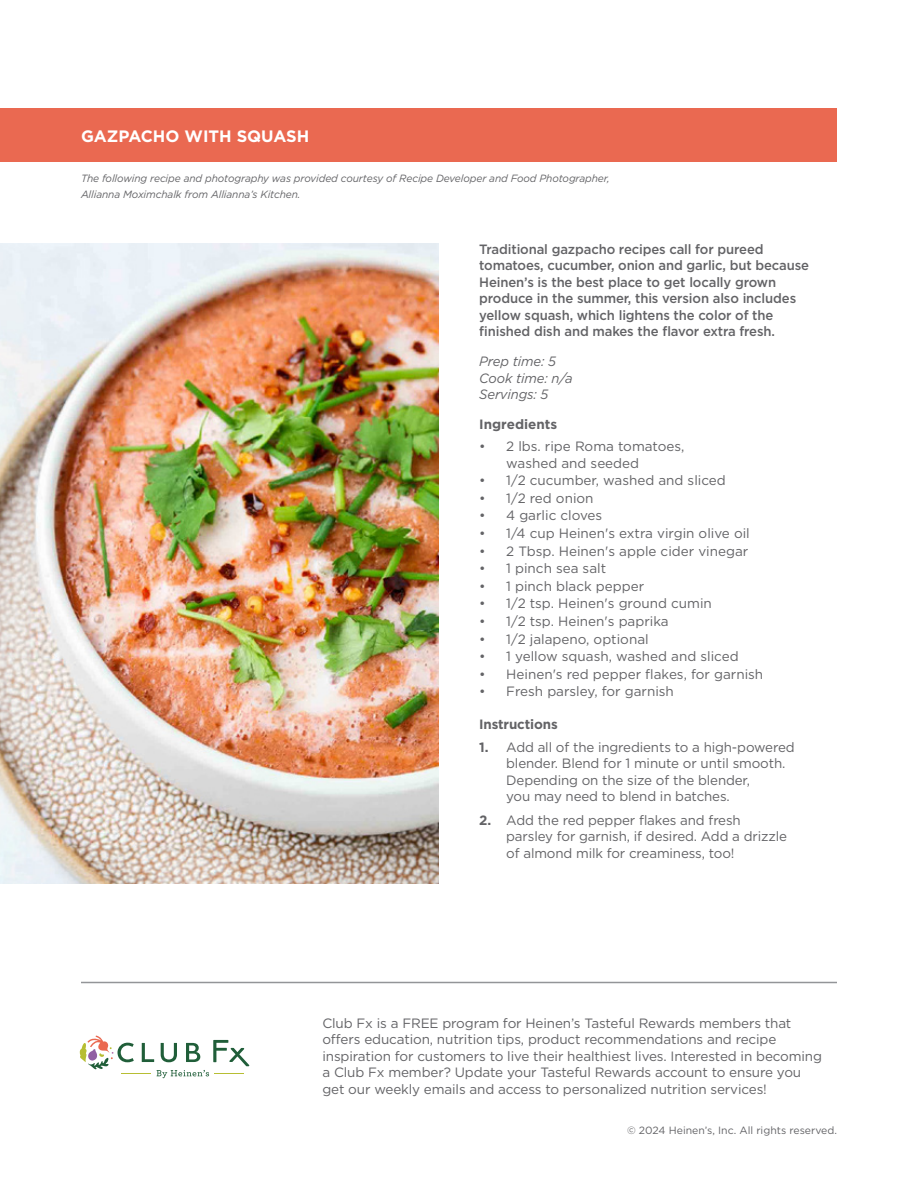
<style>
.page{position:relative;width:918px;height:1188px;background:#fff}
.page>*{position:absolute;margin:0;border:0;box-sizing:border-box;transform-origin:0 0}
.gotham_bold_subhead{font:700 16.5px "Gotham";color:#fff}
.body_copy{font:13.5px/16.5px "Gotham";letter-spacing:-.01em;color:#636366}
.Cook_time{font:500 13.5px/16.5px "Gotham";letter-spacing:-.01em;color:#636366}
.Cook_time-2{font:italic 13.5px "Gotham";letter-spacing:-.01em;color:#636366}
.gotham_bold_subhead-2{font:700 13.5px "Gotham";letter-spacing:-.01em;color:#636366}
.Cook_time-3{font:italic 10.5px "Gotham";letter-spacing:-.01em;color:#636366}
.bullets{font:10.5px "Gotham";color:#636366}
.s1{font-weight:700}
</style>
<div class="page">
<div style="left:0;top:108px;width:837px;height:54px;background:#ea6951"></div>
<img style="left:0;top:243px;width:439px;height:640px">
<svg style="left:80px;top:1036px;width:169px;height:42px"></svg>
<hr style="left:81px;top:982px;width:756px;height:1px;background:#939598">
<p class="gotham_bold_subhead" style="left:81px;top:125px;width:230px">GAZPACHO WITH SQUASH</p>
<p class="Cook_time-3" style="left:81px;top:171px;width:530px">The following recipe and photography was provided courtesy of Recipe Developer and Food Photographer,</p>
<p class="Cook_time-3" style="left:81px;top:188px;width:221px">Allianna Moximchalk from Allianna’s Kitchen.</p>
<p class="Cook_time" style="left:479px;top:241px;width:331px">Traditional gazpacho recipes call for pureed tomatoes, cucumber, onion and garlic, but because Heinen’s is the best place to get locally grown produce in the summer, this version also includes yellow squash, which lightens the color of the finished dish and makes the flavor extra fresh.</p>
<p class="Cook_time-2" style="left:479px;top:353px;width:78px">Prep time: 5</p>
<p class="Cook_time-2" style="left:479px;top:369px;width:95px">Cook time: n/a</p>
<p class="Cook_time-2" style="left:479px;top:386px;width:71px">Servings: 5</p>
<p class="gotham_bold_subhead-2" style="left:479px;top:416px;width:80px">Ingredients</p>
<p class="body_copy" style="left:506px;top:438px;width:180px;text-indent:-27px">• 2 lbs. ripe Roma tomatoes, washed and seeded</p>
<p class="body_copy" style="left:479px;top:472px;width:248px">• 1/2 cucumber, washed and sliced</p>
<p class="body_copy" style="left:479px;top:490px;width:116px">• 1/2 red onion</p>
<p class="body_copy" style="left:479px;top:507px;width:125px">• 4 garlic cloves</p>
<p class="body_copy" style="left:479px;top:525px;width:272px">• 1/4 cup Heinen's extra virgin olive oil</p>
<p class="body_copy" style="left:479px;top:542px;width:271px">• 2 Tbsp. Heinen's apple cider vinegar</p>
<p class="body_copy" style="left:479px;top:560px;width:128px">• 1 pinch sea salt</p>
<p class="body_copy" style="left:479px;top:577px;width:166px">• 1 pinch black pepper</p>
<p class="body_copy" style="left:479px;top:595px;width:234px">• 1/2 tsp. Heinen's ground cumin</p>
<p class="body_copy" style="left:479px;top:613px;width:191px">• 1/2 tsp. Heinen's paprika</p>
<p class="body_copy" style="left:479px;top:630px;width:171px">• 1/2 jalapeno, optional</p>
<p class="body_copy" style="left:479px;top:648px;width:261px">• 1 yellow squash, washed and sliced</p>
<p class="body_copy" style="left:479px;top:665px;width:286px">• Heinen's red pepper flakes, for garnish</p>
<p class="body_copy" style="left:479px;top:683px;width:196px">• Fresh parsley, for garnish</p>
<p class="gotham_bold_subhead-2" style="left:479px;top:715px;width:80px">Instructions</p>
<p class="body_copy" style="left:506px;top:739px;width:290px;text-indent:-27px"><span class="s1">1.</span> Add all of the ingredients to a high-powered blender. Blend for 1 minute or until smooth.<br>Depending on the size of the blender,<br>you may need to blend in batches.</p>
<p class="body_copy" style="left:506px;top:811px;width:282px;text-indent:-27px"><span class="s1">2.</span> Add the red pepper flakes and fresh parsley for garnish, if desired. Add a drizzle of almond milk for creaminess, too!</p>
<p class="body_copy" style="left:322px;top:1014px;width:501px">Club Fx is a FREE program for Heinen’s Tasteful Rewards members that offers education, nutrition tips, product recommendations and recipe inspiration for customers to live their healthiest lives. Interested in becoming a Club Fx member? Update your Tasteful Rewards account to ensure you get our weekly emails and access to personalized nutrition services!</p>
<p class="bullets" style="left:627px;top:1124px;width:211px">© 2024 Heinen’s, Inc. All rights reserved.</p>
</div>
